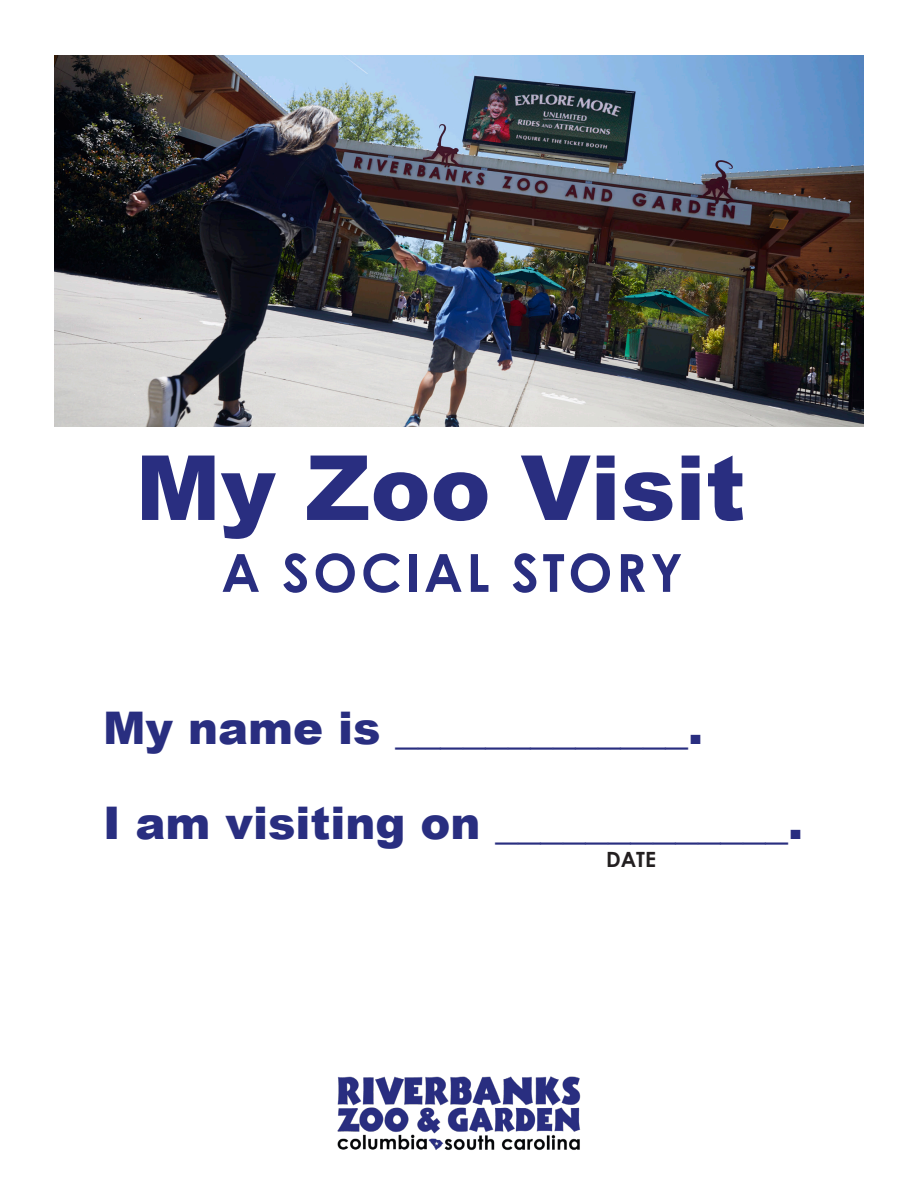
<style>
.page{position:relative;width:918px;height:1188px;background:#fff}
.page>*{position:absolute;margin:0;border:0;box-sizing:border-box;transform-origin:0 0}
.t1{font:900 90px "Arial";color:#292e80}
.t2{font:700 52.5px "Century Gothic";letter-spacing:.07em;color:#292e80}
.t3{font:900 45px/94.9px "Arial";color:#292e80}
.t4{font:700 21px "Century Gothic";color:#231f20}
</style>
<div class="page">
<img style="left:337px;top:1076px;width:244px;height:74px">
<img style="left:54px;top:55px;width:810px;height:372px">
<h1 class="t1" style="left:136px;top:423px;width:611px">My Zoo Visit</h1>
<p class="t2" style="left:221px;top:540px;width:463px">A SOCIAL STORY</p>
<p class="t3" style="left:103px;top:679px;width:701px">My name is _____________.<br>I am visiting on _____________.</p>
<p class="t4" style="left:606px;top:844px;width:51px">DATE</p>
</div>
